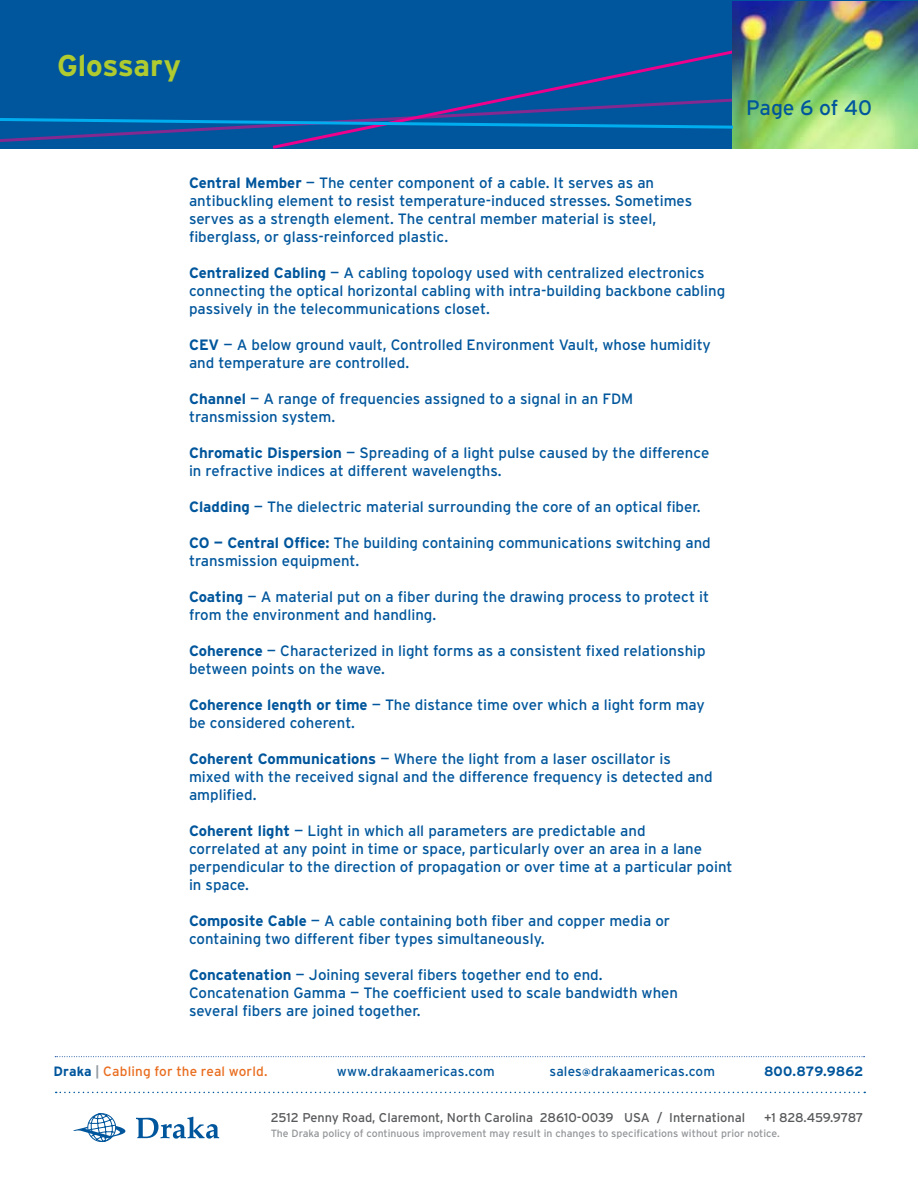
<style>
.page{position:relative;width:918px;height:1188px;background:#fff}
.page>*{position:absolute;margin:0;border:0;box-sizing:border-box;transform-origin:0 0}
.t1{font:700 30px "Interstate";letter-spacing:-.005em;color:#afcb30}
.t2{font:21px "Interstate";color:#00569c}
.t3{font:15px/18px "Interstate";color:#00569c}
.t4{font:13.5px "Interstate";letter-spacing:.01em;color:#00569c}
.t5{font:13.5px "Interstate";letter-spacing:.01em;color:#e96d1f}
.t6{font:700 13.5px "Interstate";letter-spacing:.005em;color:#00569c}
.t7{font:12.75px "Interstate";color:#58595b}
.t8{font:12.75px "Interstate";letter-spacing:-.025em;color:#58595b}
.t9{font:10.5px "Interstate";color:#939598}
.s1{font-weight:700}
.s2{font-weight:700;color:#00569c}
.s3{font-weight:700;color:#939ba1}
.s4{font-weight:700;font-size:10.5px}
</style>
<div class="page">
<div style="left:0;top:0;width:918px;height:148px;background:#00569c"></div>
<svg style="left:270px;top:48px;width:469px;height:101px"></svg>
<img style="left:733px;top:1px;width:185px;height:147px">
<svg style="left:0;top:97px;width:739px;height:48px"></svg>
<svg style="left:73px;top:1113px;width:53px;height:29px"></svg>
<svg style="left:136px;top:1117px;width:83px;height:22px"></svg>
<svg style="left:56px;top:1092px;width:809px;height:1px"></svg>
<svg style="left:55px;top:1056px;width:810px;height:1px"></svg>
<h1 class="t1" style="left:57px;top:49px;width:126px">Glossary</h1>
<h2 class="t2" style="left:746px;top:96px;width:128px">Page 6 of 40</h2>
<p class="t3" style="left:189px;top:174px;width:505px"><span class="s1">Central Member</span> — The center component of a cable. It serves as an antibuckling element to resist temperature-induced stresses. Sometimes serves as a strength element. The central member material is steel, fiberglass, or glass-reinforced plastic.</p>
<p class="t3" style="left:189px;top:264px;width:538px"><span class="s1">Centralized Cabling</span> — A cabling topology used with centralized electronics connecting the optical horizontal cabling with intra-building backbone cabling passively in the telecommunications closet.</p>
<p class="t3" style="left:189px;top:336px;width:523px"><span class="s1">CEV</span> — A below ground vault, Controlled Environment Vault, whose humidity and temperature are controlled.</p>
<p class="t3" style="left:189px;top:390px;width:446px"><span class="s1">Channel</span> — A range of frequencies assigned to a signal in an FDM transmission system.</p>
<p class="t3" style="left:189px;top:444px;width:522px"><span class="s1">Chromatic Dispersion</span> — Spreading of a light pulse caused by the difference in refractive indices at different wavelengths.</p>
<p class="t3" style="left:189px;top:498px;width:513px"><span class="s1">Cladding</span> — The dielectric material surrounding the core of an optical fiber.</p>
<p class="t3" style="left:189px;top:534px;width:523px"><span class="s1">CO — Central Office:</span> The building containing communications switching and transmission equipment.</p>
<p class="t3" style="left:189px;top:588px;width:522px"><span class="s1">Coating</span> — A material put on a fiber during the drawing process to protect it from the environment and handling.</p>
<p class="t3" style="left:189px;top:642px;width:518px"><span class="s1">Coherence</span> — Characterized in light forms as a consistent fixed relationship between points on the wave.</p>
<p class="t3" style="left:189px;top:696px;width:517px"><span class="s1">Coherence length or time</span> — The distance time over which a light form may be considered coherent.</p>
<p class="t3" style="left:189px;top:750px;width:525px"><span class="s1">Coherent Communications</span> — Where the light from a laser oscillator is mixed with the received signal and the difference frequency is detected and amplified.</p>
<p class="t3" style="left:189px;top:822px;width:545px"><span class="s1">Coherent light</span> — Light in which all parameters are predictable and<br>correlated at any point in time or space, particularly over an area in a lane perpendicular to the direction of propagation or over time at a particular point in space.</p>
<p class="t3" style="left:189px;top:912px;width:483px"><span class="s1">Composite Cable</span> — A cable containing both fiber and copper media or containing two different fiber types simultaneously.</p>
<p class="t3" style="left:189px;top:966px;width:491px"><span class="s1">Concatenation</span> — Joining several fibers together end to end.<br>Concatenation Gamma — The coefficient used to scale bandwidth when several fibers are joined together.</p>
<p class="t5" style="left:53px;top:1064px;width:216px"><span class="s2">Draka</span> <span class="s3">|</span> Cabling for the real world.</p>
<p class="t4" style="left:337px;top:1064px;width:159px">www.drakaamericas.com</p>
<p class="t4" style="left:549px;top:1064px;width:167px">sales<span class="s4">@</span>drakaamericas.com</p>
<p class="t6" style="left:764px;top:1064px;width:101px">800.879.9862</p>
<p class="t7" style="left:271px;top:1110px;width:476px">2512 Penny Road, Claremont, North Carolina 28610-0039 USA / International</p>
<p class="t8" style="left:764px;top:1110px;width:101px">+1 828.459.9787</p>
<p class="t9" style="left:271px;top:1127px;width:511px">The Draka policy of continuous improvement may result in changes to specifications without prior notice.</p>
</div>
